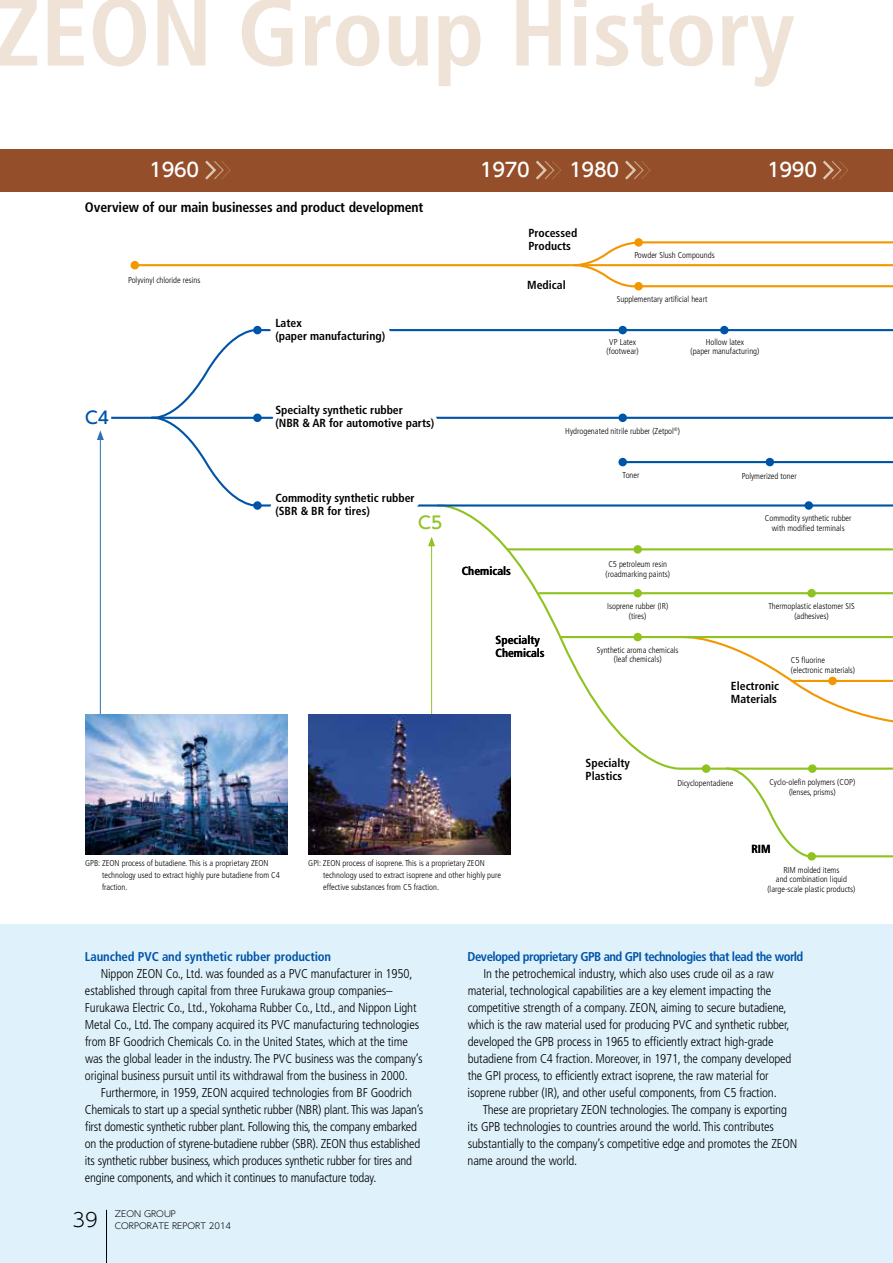
<style>
.page{position:relative;width:893px;height:1263px;background:#fff}
.page>*{position:absolute;margin:0;border:0;box-sizing:border-box;transform-origin:0 0}
.t1{font:700 condensed 95.7px "Frutiger";color:#efe3d8}
.t2{font:500 19.2px "UD Shin Go Pro";letter-spacing:-.01em;color:#fff}
.t3{font:300 19.2px "UD Shin Go Pro";color:#000}
.t4{font:16.95px "UD Shin Go Pro Medium 90 pv RKSJ H";color:#0054a7}
.t5{font:16.95px "UD Shin Go Pro Medium 90 pv RKSJ H";color:#8fc31f}
.t6{font:700 condensed 13.8px "Frutiger";letter-spacing:-.01em;color:#000}
.t7{font:300 condensed 12.75px/17px "Frutiger";letter-spacing:-.01em;color:#000}
.t8{font:700 condensed 12.75px "Frutiger";letter-spacing:-.04em;color:#0054a7}
.t9{font:700 condensed 12.75px "Frutiger";letter-spacing:-.01em;color:#0054a7}
.t10{font:700 condensed 11.7px/12.8px "Frutiger";color:#000}
.t11{font:300 condensed 8.55px/9.6px "Frutiger";color:#000;text-align:center}
.t12{font:300 8.55px/11.7px "UD Shin Go Pro";color:#000}
</style>
<div class="page">
<div style="left:0;top:925px;width:893px;height:338px;background:#dff2fc"></div>
<hr style="left:106px;top:1210px;width:1px;height:53px;background:#000">
<div style="left:0;top:149px;width:893px;height:42px;background:#954e2a"></div>
<hr style="left:100px;top:438px;width:1px;height:286px;background:#3071b9">
<svg style="left:97px;top:430px;width:7px;height:10px"></svg>
<hr style="left:431px;top:544px;width:1px;height:180px;background:#8fc31f">
<svg style="left:444px;top:507px;width:230px;height:271px"></svg>
<hr style="left:639px;top:285px;width:254px;height:2px;background:#f39700">
<hr style="left:639px;top:241px;width:254px;height:2px;background:#f39700">
<hr style="left:135px;top:264px;width:758px;height:2px;background:#f39700">
<hr style="left:623px;top:461px;width:270px;height:2px;background:#0054a7">
<hr style="left:111px;top:417px;width:782px;height:2px;background:#0054a7">
<hr style="left:257px;top:329px;width:636px;height:2px;background:#0054a7">
<hr style="left:257px;top:504px;width:636px;height:3px;background:#0054a7">
<hr style="left:507px;top:548px;width:386px;height:2px;background:#8fc31f">
<hr style="left:538px;top:592px;width:355px;height:2px;background:#8fc31f">
<hr style="left:561px;top:636px;width:332px;height:2px;background:#8fc31f">
<div style="left:634px;top:282px;width:9px;height:8px;background:#f39700;border-radius:50%"></div>
<div style="left:131px;top:261px;width:8px;height:8px;background:#f39700;border-radius:50%"></div>
<div style="left:634px;top:238px;width:9px;height:9px;background:#f39700;border-radius:50%"></div>
<div style="left:618px;top:326px;width:9px;height:8px;background:#0054a7;border-radius:50%"></div>
<div style="left:618px;top:458px;width:9px;height:8px;background:#0054a7;border-radius:50%"></div>
<div style="left:618px;top:414px;width:9px;height:8px;background:#0054a7;border-radius:50%"></div>
<svg style="left:569px;top:707px;width:78px;height:71px"></svg>
<div style="left:633px;top:545px;width:9px;height:9px;background:#8fc31f;border-radius:50%"></div>
<div style="left:633px;top:589px;width:9px;height:8px;background:#8fc31f;border-radius:50%"></div>
<div style="left:633px;top:633px;width:9px;height:8px;background:#8fc31f;border-radius:50%"></div>
<svg style="left:674px;top:325px;width:219px;height:536px"></svg>
<svg style="left:572px;top:239px;width:68px;height:52px"></svg>
<svg style="left:149px;top:325px;width:293px;height:278px"></svg>
<svg style="left:205px;top:160px;width:26px;height:20px"></svg>
<svg style="left:536px;top:160px;width:25px;height:20px"></svg>
<svg style="left:625px;top:160px;width:26px;height:20px"></svg>
<svg style="left:823px;top:160px;width:25px;height:20px"></svg>
<img style="left:85px;top:714px;width:202px;height:141px">
<img style="left:308px;top:714px;width:202px;height:141px">
<h1 class="t1" style="left:-7px;top:-24px;width:803px">ZEON Group History</h1>
<h2 class="t2" style="left:150px;top:154px;width:51px">1960</h2>
<h2 class="t2" style="left:480px;top:154px;width:51px">1970</h2>
<h2 class="t2" style="left:570px;top:154px;width:51px">1980</h2>
<h2 class="t2" style="left:767px;top:154px;width:51px">1990</h2>
<p class="t6" style="left:85px;top:199px;width:340px">Overview of our main businesses and product development</p>
<p class="t11" style="left:128px;top:275px;width:74px">Polyvinyl chloride resins</p>
<h3 class="t4" style="left:85px;top:404px;width:25px">C4</h3>
<p class="t10" style="left:275px;top:317px;width:111px">Latex<br>(paper manufacturing)</p>
<p class="t10" style="left:275px;top:404px;width:161px">Specialty synthetic rubber<br>(NBR &amp; AR for automotive parts)</p>
<p class="t10" style="left:275px;top:492px;width:141px">Commodity synthetic rubber (SBR &amp; BR for tires)</p>
<h3 class="t5" style="left:418px;top:509px;width:25px">C5</h3>
<p class="t10" style="left:528px;top:226px;width:50px">Processed<br>Products</p>
<p class="t10" style="left:527px;top:279px;width:40px">Medical</p>
<p class="t11" style="left:634px;top:250px;width:82px">Powder Slush Compounds</p>
<p class="t11" style="left:617px;top:294px;width:92px">Supplementary artificial heart</p>
<p class="t11" style="left:607px;top:337px;width:34px">VP Latex (footwear)</p>
<p class="t11" style="left:690px;top:337px;width:70px">Hollow latex<br>(paper manufacturing)</p>
<p class="t11" style="left:565px;top:426px;width:116px">Hydrogenated nitrile rubber (Zetpol<sup>®</sup>)</p>
<p class="t11" style="left:622px;top:470px;width:19px">Toner</p>
<p class="t11" style="left:742px;top:472px;width:56px">Polymerized toner</p>
<p class="t10" style="left:462px;top:564px;width:51px">Chemicals</p>
<p class="t10" style="left:495px;top:634px;width:51px">Specialty<br>Chemicals</p>
<p class="t11" style="left:765px;top:514px;width:88px">Commodity synthetic rubber with modified terminals</p>
<p class="t11" style="left:605px;top:559px;width:66px">C5 petroleum resin (roadmarking paints)</p>
<p class="t11" style="left:607px;top:601px;width:63px">Isoprene rubber (IR) (tires)</p>
<p class="t11" style="left:768px;top:601px;width:88px">Thermoplastic elastomer SIS (adhesives)</p>
<p class="t11" style="left:597px;top:645px;width:83px">Synthetic aroma chemicals (leaf chemicals)</p>
<p class="t10" style="left:731px;top:680px;width:50px">Electronic<br>Materials</p>
<p class="t11" style="left:791px;top:656px;width:66px;text-align:left">C5 fluorine (electronic materials)</p>
<p class="t10" style="left:586px;top:757px;width:46px">Specialty<br>Plastics</p>
<p class="t11" style="left:677px;top:779px;width:58px">Dicyclopentadiene</p>
<p class="t11" style="left:769px;top:777px;width:87px">Cyclo-olefin polymers (COP) (lenses, prisms)</p>
<p class="t10" style="left:751px;top:843px;width:21px">RIM</p>
<p class="t11" style="left:102px;top:857px;width:179px;line-height:11.7px;text-align:left;text-indent:-17px">GPB: ZEON process of butadiene. This is a proprietary ZEON technology used to extract highly pure butadiene from C4 fraction.</p>
<p class="t11" style="left:323px;top:857px;width:179px;line-height:11.7px;text-align:left;text-indent:-15px">GPI: ZEON process of isoprene. This is a proprietary ZEON technology used to extract isoprene and other highly pure effective substances from C5 fraction.</p>
<p class="t11" style="left:767px;top:865px;width:90px">RIM molded items<br>and combination liquid (large-scale plastic products)</p>
<p class="t9" style="left:85px;top:949px;width:248px">Launched PVC and synthetic rubber production</p>
<p class="t7" style="left:85px;top:965px;width:339px;text-indent:16px">Nippon ZEON Co., Ltd. was founded as a PVC manufacturer in 1950, established through capital from three Furukawa group companies– Furukawa Electric Co., Ltd., Yokohama Rubber Co., Ltd., and Nippon Light Metal Co., Ltd. The company acquired its PVC manufacturing technologies from BF Goodrich Chemicals Co. in the United States, which at the time was the global leader in the industry. The PVC business was the company’s original business pursuit until its withdrawal from the business in 2000.</p>
<p class="t7" style="left:85px;top:1084px;width:340px;text-indent:16px">Furthermore, in 1959, ZEON acquired technologies from BF Goodrich Chemicals to start up a special synthetic rubber (NBR) plant. This was Japan’s first domestic synthetic rubber plant. Following this, the company embarked on the production of styrene-butadiene rubber (SBR). ZEON thus established its synthetic rubber business, which produces synthetic rubber for tires and engine components, and which it continues to manufacture today.</p>
<h2 class="t3" style="left:73px;top:1204px;width:27px">39</h2>
<p class="t12" style="left:115px;top:1208px;width:118px">ZEON GROUP<br>CORPORATE REPORT 2014</p>
<p class="t8" style="left:468px;top:949px;width:337px">Developed proprietary GPB and GPI technologies that lead the world</p>
<p class="t7" style="left:468px;top:965px;width:325px;text-indent:16px">In the petrochemical industry, which also uses crude oil as a raw material, technological capabilities are a key element impacting the competitive strength of a company. ZEON, aiming to secure butadiene, which is the raw material used for producing PVC and synthetic rubber, developed the GPB process in 1965 to efficiently extract high-grade butadiene from C4 fraction. Moreover, in 1971, the company developed the GPI process, to efficiently extract isoprene, the raw material for isoprene rubber (IR), and other useful components, from C5 fraction.</p>
<p class="t7" style="left:468px;top:1101px;width:331px;text-indent:15px">These are proprietary ZEON technologies. The company is exporting its GPB technologies to countries around the world. This contributes substantially to the company’s competitive edge and promotes the ZEON name around the world.</p>
</div>
